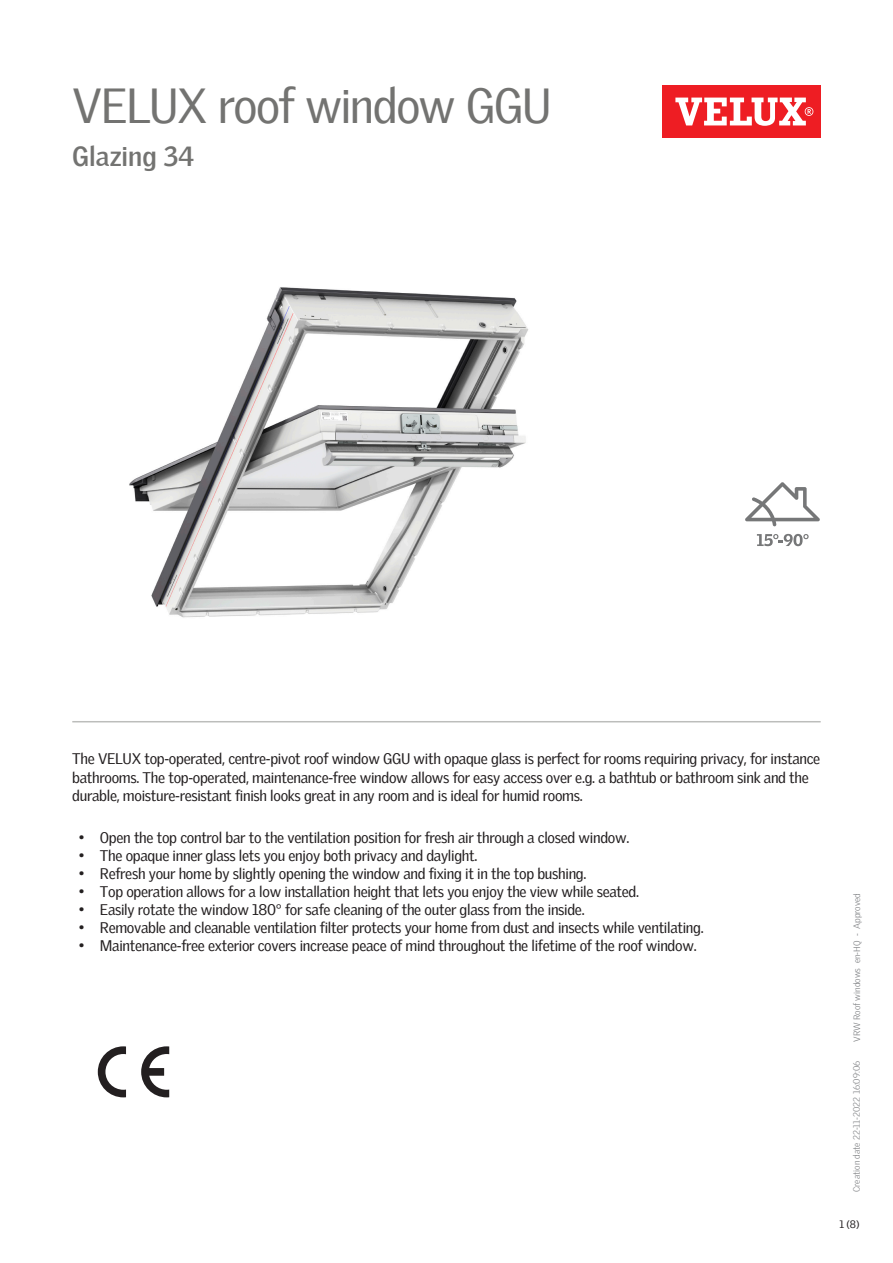
<style>
.page{position:relative;width:893px;height:1263px;background:#fff}
.page>*{position:absolute;margin:0;border:0;box-sizing:border-box;transform-origin:0 0}
.Headline{font:48px "Velux Gothic";letter-spacing:-.035em;color:#737371}
.t1{font:700 27px "Velux Gothic";color:#737371}
.Body_Regular{font:15px/18px "Velux Gothic";letter-spacing:-.02em;color:#231f20}
.t2{font:10.5px "Velux Gothic";color:#231f20}
.t3{font:300 9px "Velux Gothic";color:#7c7e81}
</style>
<div class="page">
<div style="left:662px;top:85px;width:159px;height:53px;background:#ee1d23"></div>
<svg style="left:675px;top:98px;width:138px;height:28px"></svg>
<hr style="left:72px;top:721px;width:749px;height:1px;background:#bcbdbb">
<svg style="left:745px;top:482px;width:75px;height:44px"></svg>
<svg style="left:757px;top:534px;width:52px;height:12px"></svg>
<svg style="left:141px;top:1046px;width:28px;height:51px"></svg>
<svg style="left:98px;top:1046px;width:28px;height:51px"></svg>
<img style="left:129px;top:287px;width:400px;height:331px">
<p class="Headline" style="left:72px;top:69px;width:481px">VELUX roof window GGU</p>
<p class="t1" style="left:72px;top:136px;width:124px">Glazing 34</p>
<p class="Body_Regular" style="left:72px;top:749px;width:750px">The VELUX top-operated, centre-pivot roof window GGU with opaque glass is perfect for rooms requiring privacy, for instance bathrooms. The top-operated, maintenance-free window allows for easy access over e.g. a bathtub or bathroom sink and the durable, moisture-resistant finish looks great in any room and is ideal for humid rooms.</p>
<p class="Body_Regular" style="left:79px;top:827px;width:552px">• Open the top control bar to the ventilation position for fresh air through a closed window.</p>
<p class="Body_Regular" style="left:79px;top:845px;width:400px">• The opaque inner glass lets you enjoy both privacy and daylight.</p>
<p class="Body_Regular" style="left:79px;top:863px;width:509px">• Refresh your home by slightly opening the window and fixing it in the top bushing.</p>
<p class="Body_Regular" style="left:79px;top:881px;width:562px">• Top operation allows for a low installation height that lets you enjoy the view while seated.</p>
<p class="Body_Regular" style="left:79px;top:899px;width:508px">• Easily rotate the window 180° for safe cleaning of the outer glass from the inside.</p>
<p class="Body_Regular" style="left:79px;top:917px;width:627px">• Removable and cleanable ventilation filter protects your home from dust and insects while ventilating.</p>
<p class="Body_Regular" style="left:79px;top:935px;width:619px">• Maintenance-free exterior covers increase peace of mind throughout the lifetime of the roof window.</p>
<p class="t3" style="left:850px;top:1042px;width:150px;rotate:-90deg">VRW Roof windows en-HQ - Approved</p>
<p class="t3" style="left:850px;top:1192px;width:132px;rotate:-90deg">Creation date 22-11-2022 16:09:06</p>
<p class="t2" style="left:839px;top:1216px;width:22px">1 (8)</p>
</div>
